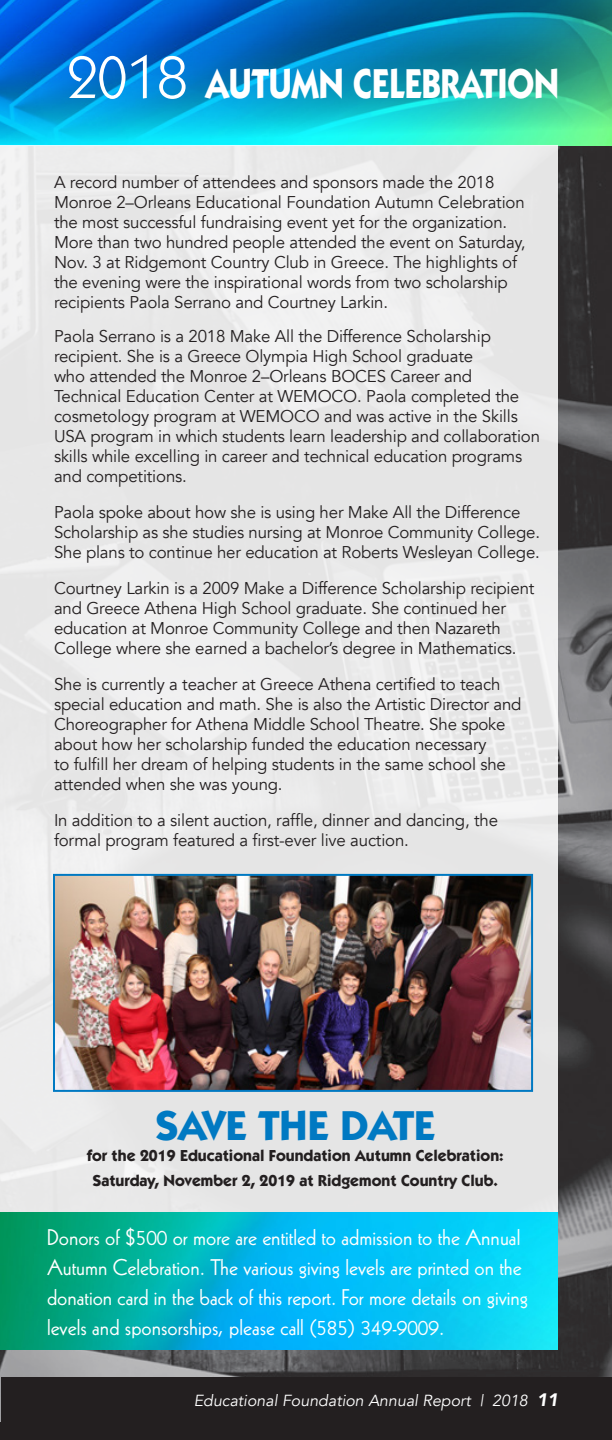
<style>
.page{position:relative;width:612px;height:1440px;background:#fff}
.page>*{position:absolute;margin:0;border:0;box-sizing:border-box;transform-origin:0 0}
.t1{font:700 60px "Itc Kabel";color:#fff;scale:.82 1}
.t2{font:60px "Itc Kabel";color:#fff}
.t3{font:700 42px "Itc Kabel";color:#fff;scale:.82 1}
.t4{font:700 42px "Itc Kabel";color:#0079c2}
.BOX{font:22px/30px "Kabel";color:#fff}
.body{font:17px/20px "Avenir";letter-spacing:-.01em;color:#231f20}
.t5{font:700 16px "Itc Kabel";color:#231f20}
.t6{font:italic 16px "Avenir";color:#fff}
.s1{font-weight:400}
.s2{font-weight:900;font-size:18px}
</style>
<div class="page">
<img style="left:0;top:145px;width:612px;height:1277px">
<img style="left:0;top:0;width:612px;height:144px">
<div style="left:0;top:145px;width:558px;height:1205px;background:#e7e7e7"></div>
<img style="left:56px;top:877px;width:474px;height:212px">
<div style="left:53px;top:874px;width:480px;height:218px;border:2px solid #0079c2"></div>
<div style="left:1px;top:1378px;width:611px;height:62px;background:#231f20"></div>
<img style="left:0;top:1212px;width:558px;height:138px">
<p class="t2" style="left:67px;top:43px;width:122px">2018</p>
<p class="t1" style="left:137px;top:43px;width:414px"><span class="s1">2018</span> DONORS</p>
<p class="t3" style="left:206px;top:58px;width:432px">AUTUMN CELEBRATION</p>
<p class="body" style="left:54px;top:173px;width:473px">A record number of attendees and sponsors made the 2018<br>Monroe 2–Orleans Educational Foundation Autumn Celebration the most successful fundraising event yet for the organization.<br>More than two hundred people attended the event on Saturday, Nov. 3 at Ridgemont Country Club in Greece. The highlights of the evening were the inspirational words from two scholarship recipients Paola Serrano and Courtney Larkin.</p>
<p class="body" style="left:54px;top:327px;width:488px">Paola Serrano is a 2018 Make All the Difference Scholarship recipient. She is a Greece Olympia High School graduate<br>who attended the Monroe 2–Orleans BOCES Career and Technical Education Center at WEMOCO. Paola completed the cosmetology program at WEMOCO and was active in the Skills USA program in which students learn leadership and collaboration skills while excelling in career and technical education programs and competitions.</p>
<p class="body" style="left:54px;top:503px;width:488px">Paola spoke about how she is using her Make All the Difference<br>Scholarship as she studies nursing at Monroe Community College.<br>She plans to continue her education at Roberts Wesleyan College.</p>
<p class="body" style="left:54px;top:579px;width:482px">Courtney Larkin is a 2009 Make a Difference Scholarship recipient and Greece Athena High School graduate. She continued her education at Monroe Community College and then Nazareth College where she earned a bachelor’s degree in Mathematics.</p>
<p class="body" style="left:54px;top:675px;width:469px">She is currently a teacher at Greece Athena certified to teach special education and math. She is also the Artistic Director and Choreographer for Athena Middle School Theatre. She spoke about how her scholarship funded the education necessary<br>to fulfill her dream of helping students in the same school she attended when she was young.</p>
<p class="body" style="left:54px;top:811px;width:446px">In addition to a silent auction, raffle, dinner and dancing, the formal program featured a first-ever live auction.</p>
<p class="t4" style="left:155px;top:1100px;width:282px">SAVE THE DATE</p>
<p class="t5" style="left:87px;top:1146px;width:419px">for the 2019 Educational Foundation Autumn Celebration:</p>
<p class="t5" style="left:92px;top:1171px;width:407px">Saturday, November 2, 2019 at Ridgemont Country Club.</p>
<p class="BOX" style="left:47px;top:1222px;width:483px">Donors of $500 or more are entitled to admission to the Annual Autumn Celebration. The various giving levels are printed on the donation card in the back of this report. For more details on giving levels and sponsorships, please call (585) 349-9009.</p>
<p class="t6" style="left:194px;top:1391px;width:366px">Educational Foundation Annual Report | 2018 <span class="s2">11</span></p>
</div>
